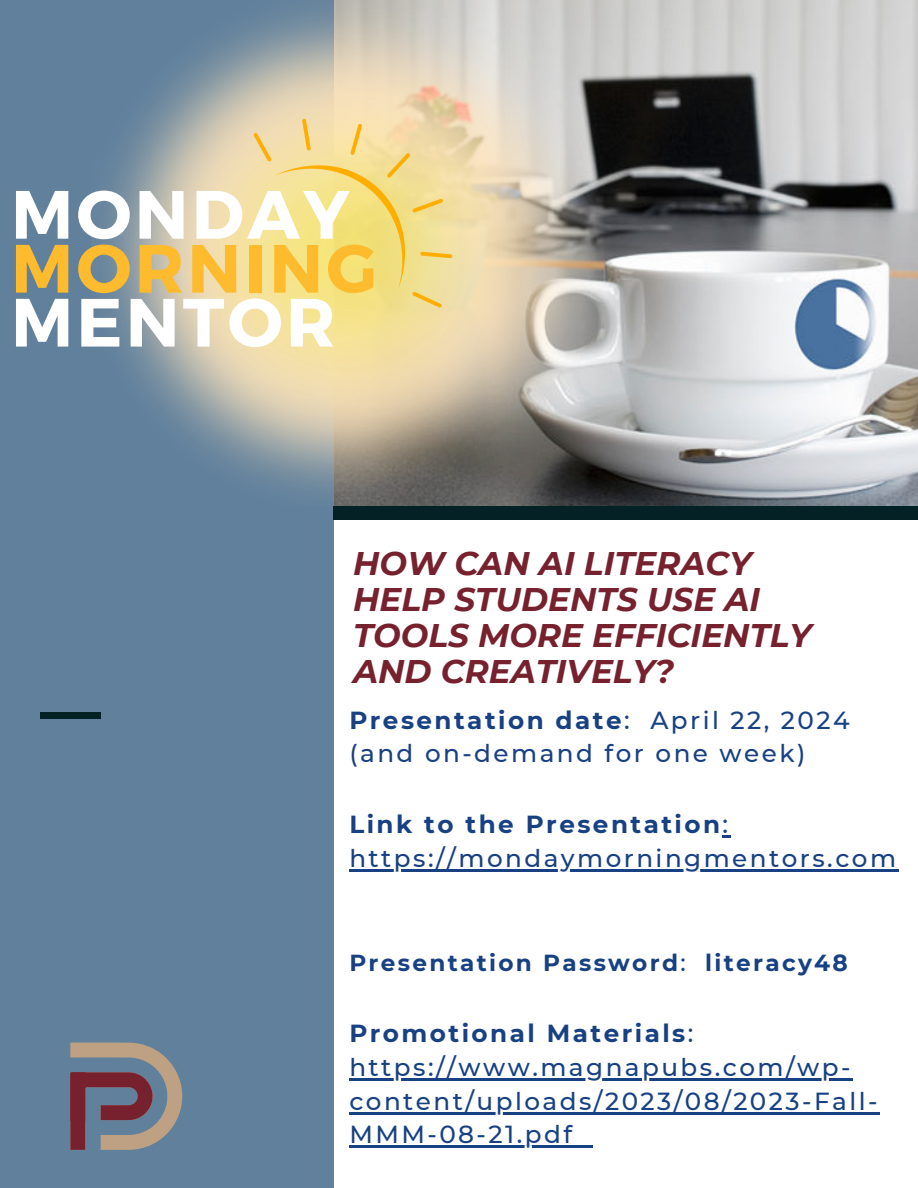
<style>
.page{position:relative;width:918px;height:1188px;background:#fff}
.page>*{position:absolute;margin:0;border:0;box-sizing:border-box;transform-origin:0 0}
.t1{font:700 68.1px "Montserrat";letter-spacing:.05em;color:#fff}
.t2{font:700 68.1px "Montserrat";letter-spacing:.05em;color:#fdbb2d}
.t3{font:italic 700 32.7px/36px "Montserrat";color:#76212d}
.t4{font:500 24.6px/33.8px "Montserrat";letter-spacing:.1em;color:#184183}
.t5{font:700 23.1px "Montserrat";letter-spacing:.1em;color:#184183}
.s1{font-weight:700}
.s2{font-weight:500}
</style>
<div class="page">
<img style="left:333px;top:0;width:585px;height:508px">
<div style="left:0;top:0;width:333px;height:1188px;background:#60809c"></div>
<img style="left:101px;top:0;width:503px;height:507px">
<div style="left:334px;top:506px;width:584px;height:14px;background:#042125"></div>
<div style="left:40px;top:712px;width:61px;height:6px;background:#042125"></div>
<svg style="left:70px;top:1042px;width:113px;height:108px"></svg>
<hr style="left:349px;top:1078px;width:504px;height:2px;background:#184183">
<hr style="left:349px;top:1112px;width:531px;height:2px;background:#184183">
<hr style="left:349px;top:1146px;width:226px;height:2px;background:#184183">
<svg style="left:575px;top:1146px;width:18px;height:2px"></svg>
<svg style="left:723px;top:835px;width:8px;height:2px"></svg>
<hr style="left:349px;top:869px;width:550px;height:2px;background:#184183">
<svg style="left:253px;top:119px;width:199px;height:189px;background:#f3de8c"></svg>
<h1 class="t1" style="left:11px;top:172px;width:340px">MONDAY</h1>
<h1 class="t2" style="left:11px;top:226px;width:367px">MORNING</h1>
<h1 class="t1" style="left:11px;top:280px;width:326px">MENTOR</h1>
<h2 class="t3" style="left:353px;top:544px;width:460px">HOW CAN AI LITERACY<br>HELP STUDENTS USE AI<br>TOOLS MORE EFFICIENTLY<br>AND CREATIVELY?</h2>
<p class="t4" style="left:349px;top:702px;width:502px"><span class="s1">Presentation date</span>: April 22, 2024 (and on-demand for one week)</p>
<p class="t4" style="left:349px;top:806px;width:548px"><span class="s1">Link to the Presentation</span>: https://mondaymorningmentors.com</p>
<p class="t5" style="left:349px;top:946px;width:500px">Presentation Password<span class="s2">:</span> literacy48</p>
<p class="t4" style="left:349px;top:1016px;width:530px"><span class="s1">Promotional Materials</span>: https://www.magnapubs.com/wp&shy;content/uploads/2023/08/2023-Fall-<br>MMM-08-21.pdf</p>
</div>
